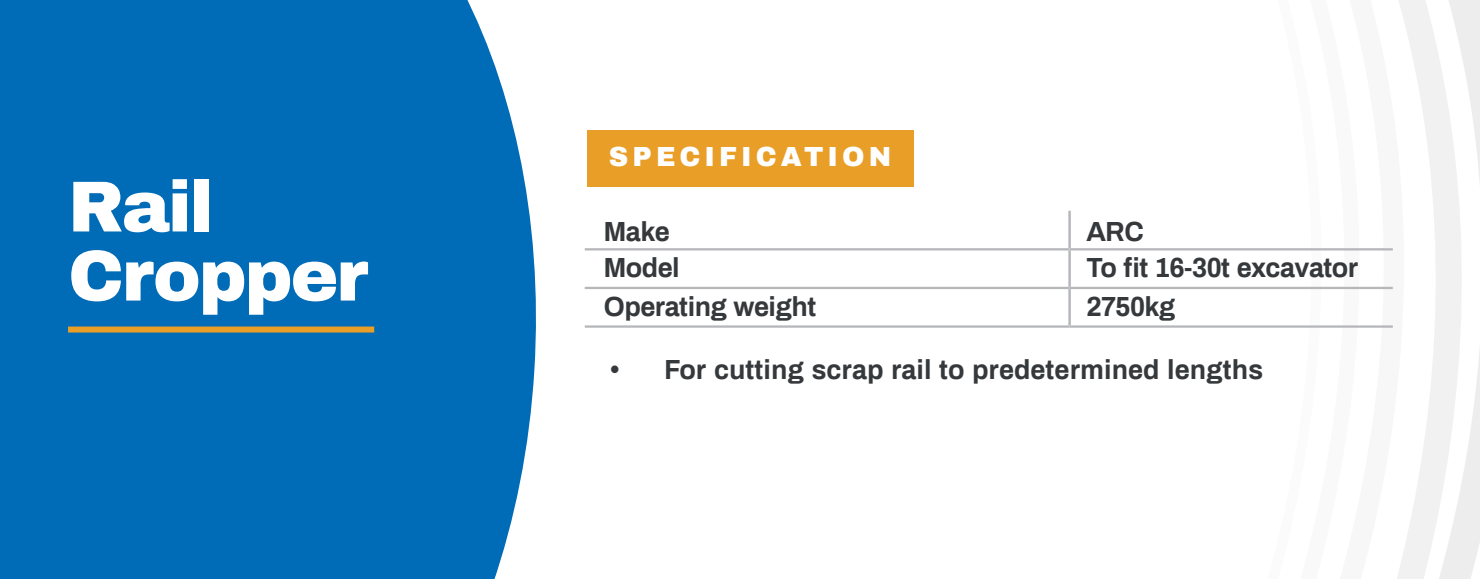
<style>
.page{position:relative;width:1480px;height:579px;background:#fff}
.page>*{position:absolute;margin:0;border:0;box-sizing:border-box;transform-origin:0 0}
.t1{font:900 72px/69px "Archivo";letter-spacing:-.03em;color:#fff}
.t2{font:700 27px "Archivo";letter-spacing:-.02em;color:#35393c}
.t3{font:700 27px "Archivo";color:#35393c}
.t4{font:900 27px "Archivo";letter-spacing:.15em;color:#fff}
</style>
<div class="page">
<div style="left:0;top:0;width:536px;height:578px;background:#006bb6"></div>
<svg style="left:1259px;top:0;width:221px;height:578px"></svg>
<div style="left:587px;top:130px;width:326px;height:56px;background:#e89e27"></div>
<hr style="left:1068px;top:210px;width:3px;height:38px;background:#b6b7bb">
<hr style="left:1068px;top:250px;width:3px;height:36px;background:#b6b7bb">
<hr style="left:1068px;top:289px;width:3px;height:36px;background:#b6b7bb">
<hr style="left:585px;top:248px;width:484px;height:2px;background:#b6b7bb">
<hr style="left:1069px;top:248px;width:324px;height:2px;background:#b6b7bb">
<hr style="left:585px;top:286px;width:484px;height:3px;background:#b6b7bb">
<hr style="left:1069px;top:286px;width:324px;height:3px;background:#b6b7bb">
<hr style="left:585px;top:325px;width:484px;height:2px;background:#b6b7bb">
<hr style="left:1069px;top:325px;width:324px;height:2px;background:#b6b7bb">
<div style="left:68px;top:326px;width:306px;height:6px;background:#e89e27"></div>
<p class="t1" style="left:68px;top:172px;width:302px">Rail<br>Cropper</p>
<p class="t4" style="left:609px;top:140px;width:284px">SPECIFICATION</p>
<p class="t2" style="left:604px;top:211px;width:67px">Make</p>
<p class="t2" style="left:1086px;top:211px;width:59px">ARC</p>
<p class="t2" style="left:604px;top:248px;width:77px">Model</p>
<p class="t2" style="left:604px;top:287px;width:214px">Operating weight</p>
<p class="t2" style="left:1086px;top:248px;width:273px">To fit 16-30t excavator</p>
<p class="t2" style="left:1086px;top:287px;width:90px">2750kg</p>
<p class="t3" style="left:610px;top:350px;width:654px">• For cutting scrap rail to predetermined lengths</p>
</div>
